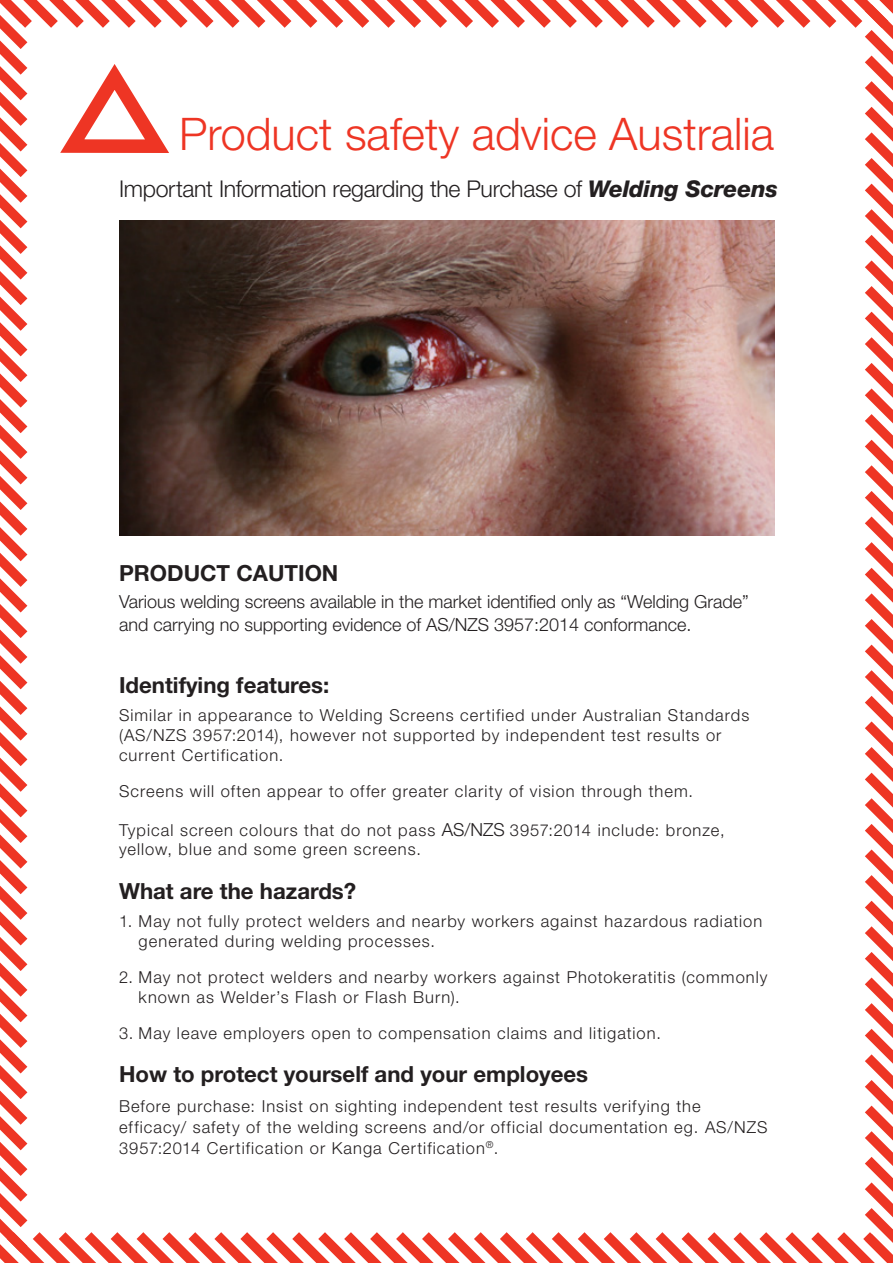
<style>
.page{position:relative;width:893px;height:1263px;background:#fff}
.page>*{position:absolute;margin:0;border:0;box-sizing:border-box;transform-origin:0 0}
.t1{font:300 45px "Helvetica Neue LT Std";color:#ee3524}
.t2{font:300 23.1px "Helvetica Neue LT Std";letter-spacing:-.015em;color:#231f20}
.subhead{font:700 22.2px "Helvetica Neue LT Std";color:#231f20}
.t3{font:300 18px/22.5px "Helvetica Neue LT Std";color:#231f20}
.t4{font:300 16.5px/19.8px "Helvetica Neue LT Std";letter-spacing:.06em;color:#231f20}
.s1{font-weight:800;font-style:italic}
.s2{font-size:18px}
</style>
<div class="page">
<img style="left:119px;top:220px;width:656px;height:316px">
<svg style="left:38px;top:0;width:817px;height:28px"></svg>
<svg style="left:38px;top:1232px;width:817px;height:31px"></svg>
<svg style="left:0;top:0;width:38px;height:1263px"></svg>
<svg style="left:855px;top:0;width:38px;height:1263px"></svg>
<svg style="left:60px;top:64px;width:109px;height:89px"></svg>
<p class="t1" style="left:179px;top:106px;width:597px">Product safety advice Australia</p>
<p class="t2" style="left:119px;top:175px;width:660px">Important Information regarding the Purchase of <span class="s1">Welding Screens</span></p>
<p class="subhead" style="left:119px;top:559px;width:221px">PRODUCT CAUTION</p>
<p class="t3" style="left:119px;top:590px;width:631px">Various welding screens available in the market identified only as “Welding Grade” and carrying no supporting evidence of AS/NZS 3957:2014 conformance.</p>
<p class="subhead" style="left:119px;top:671px;width:212px">Identifying features:</p>
<p class="t4" style="left:119px;top:705px;width:632px">Similar in appearance to Welding Screens certified under Australian Standards (AS/NZS 3957:2014), however not supported by independent test results or current Certification.</p>
<p class="t4" style="left:119px;top:781px;width:575px">Screens will often appear to offer greater clarity of vision through them.</p>
<p class="t4" style="left:119px;top:819px;width:607px">Typical screen colours that do not pass <span class="s2">AS/NZS</span> 3957:2014 include: bronze, yellow, blue and some green screens.</p>
<p class="subhead" style="left:119px;top:877px;width:239px">What are the hazards?</p>
<p class="t4" style="left:139px;top:911px;width:625px;text-indent:-20px">1. May not fully protect welders and nearby workers against hazardous radiation generated during welding processes.</p>
<p class="t4" style="left:139px;top:967px;width:630px;text-indent:-20px">2. May not protect welders and nearby workers against Photokeratitis (commonly known as Welder’s Flash or Flash Burn).</p>
<p class="t4" style="left:119px;top:1022px;width:543px">3. May leave employers open to compensation claims and litigation.</p>
<p class="subhead" style="left:119px;top:1061px;width:471px">How to protect yourself and your employees</p>
<p class="t4" style="left:119px;top:1095px;width:650px;line-height:21px">Before purchase: Insist on sighting independent test results verifying the efficacy/ safety of the welding screens and/or official documentation eg. AS/NZS<br>3957:2014 Certification or Kanga Certification<sup>®</sup>.</p>
</div>
